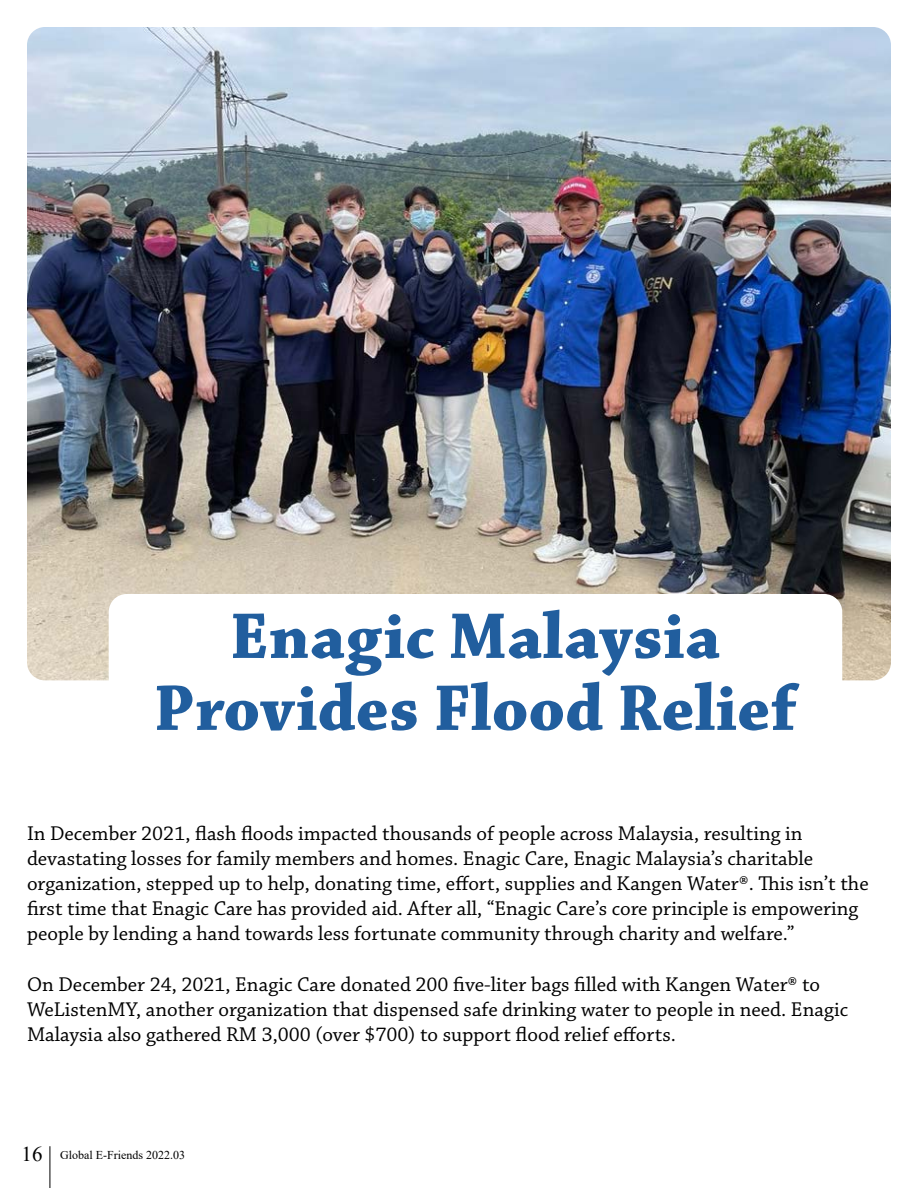
<style>
.page{position:relative;width:918px;height:1188px;background:#fff}
.page>*{position:absolute;margin:0;border:0;box-sizing:border-box;transform-origin:0 0}
.t1{font:69px/72px "Chaparral Pro Bold Disp";letter-spacing:.02em;color:#215e9e;text-align:center}
.t2{font:21px/25.2px "Chaparral Pro";color:#000}
.t3{font:12px "Times New Roman";color:#000}
.s1{font-size:21px}
</style>
<div class="page">
<hr style="left:49px;top:1146px;width:1px;height:42px;background:#000">
<img style="left:27px;top:27px;width:864px;height:653px">
<div style="left:109px;top:594px;width:733px;height:173px;background:#fff;border-radius:18px"></div>
<h1 class="t1" style="left:155px;top:603px;width:643px">Enagic Malaysia<br>Provides Flood Relief</h1>
<p class="t2" style="left:27px;top:821px;width:843px">In December 2021, flash floods impacted thousands of people across Malaysia, resulting in devastating losses for family members and homes. Enagic Care, Enagic Malaysia’s charitable organization, stepped up to help, donating time, effort, supplies and Kangen Water®. This isn’t the first time that Enagic Care has provided aid. After all, “Enagic Care’s core principle is empowering people by lending a hand towards less fortunate community through charity and welfare.”</p>
<p class="t2" style="left:27px;top:972px;width:823px">On December 24, 2021, Enagic Care donated 200 five-liter bags filled with Kangen Water® to<br>WeListenMY, another organization that dispensed safe drinking water to people in need. Enagic<br>Malaysia also gathered RM 3,000 (over $700) to support flood relief efforts.</p>
<p class="t3" style="left:22px;top:1146px;width:165px"><span class="s1">16</span> Global E-Friends 2022.03</p>
</div>
